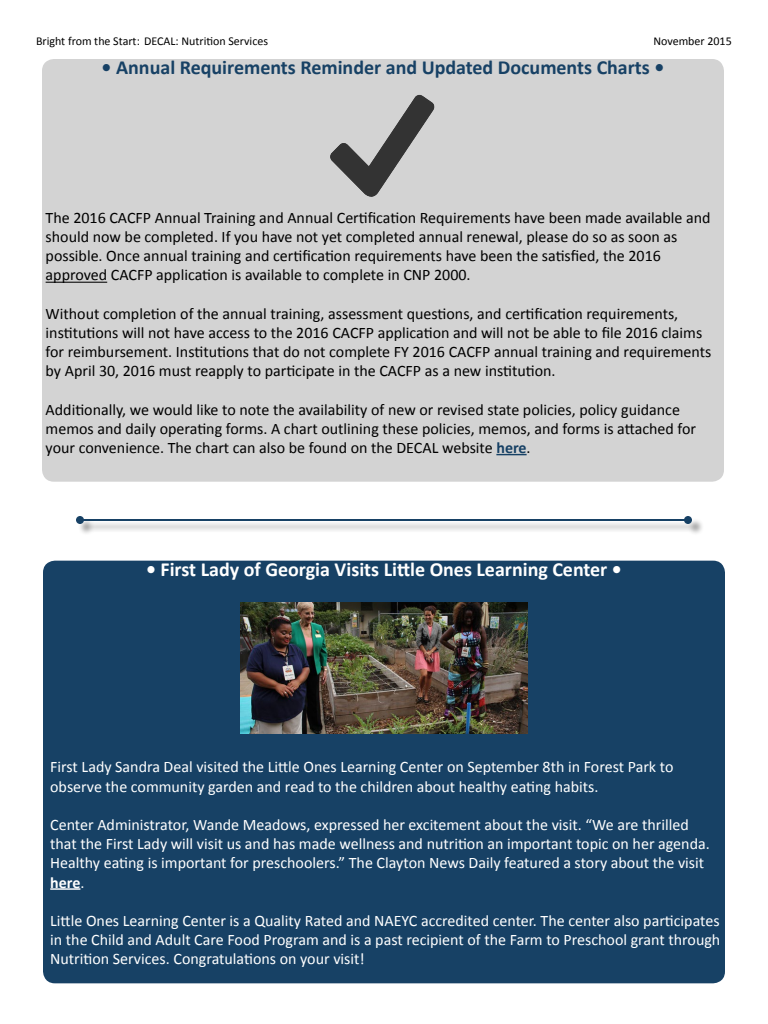
<style>
.page{position:relative;width:768px;height:1024px;background:#fff}
.page>*{position:absolute;margin:0;border:0;box-sizing:border-box;transform-origin:0 0}
.t1{font:700 20px "Calibri";color:#174165}
.t2{font:700 20px "Calibri";color:#fff}
.t3{font:16px/19.2px "Calibri";color:#000}
.t4{font:16px/19.2px "Calibri";color:#fff}
.t5{font:12px "Calibri";color:#000}
.s1{font-weight:700;color:#174165}
.s2{font-weight:700}
</style>
<div class="page">
<div style="left:43px;top:561px;width:682px;height:422px;background:#174165;border-radius:12px"></div>
<hr style="left:50px;top:888px;width:30px;height:2px;background:#fff">
<img style="left:240px;top:602px;width:288px;height:132px">
<div style="left:42px;top:59px;width:682px;height:423px;background:#d3d3d3;border-radius:12px"></div>
<hr style="left:46px;top:282px;width:61px;height:1px;background:#000">
<hr style="left:496px;top:454px;width:31px;height:1px;background:#174165">
<img style="left:330px;top:94px;width:105px;height:103px">
<div style="left:78px;top:518px;width:626px;height:18px;background:#000;opacity:.4"></div>
<hr style="left:80px;top:519px;width:608px;height:2px;background:#174165">
<div style="left:76px;top:516px;width:8px;height:8px;background:#174165;border-radius:50%"></div>
<div style="left:684px;top:516px;width:8px;height:8px;background:#174165;border-radius:50%"></div>
<p class="t5" style="left:36px;top:33px;width:234px">Bright from the Start: DECAL: Nutrition Services</p>
<p class="t5" style="left:653px;top:33px;width:80px">November 2015</p>
<p class="t1" style="left:102px;top:55px;width:564px">• Annual Requirements Reminder and Updated Documents Charts •</p>
<p class="t3" style="left:46px;top:208px;width:667px">The 2016 CACFP Annual Training and Annual Certification Requirements have been made available and should now be completed. If you have not yet completed annual renewal, please do so as soon as possible. Once annual training and certification requirements have been the satisfied, the 2016 approved CACFP application is available to complete in CNP 2000.</p>
<p class="t3" style="left:46px;top:304px;width:667px">Without completion of the annual training, assessment questions, and certification requirements, institutions will not have access to the 2016 CACFP application and will not be able to file 2016 claims for reimbursement. Institutions that do not complete FY 2016 CACFP annual training and requirements by April 30, 2016 must reapply to participate in the CACFP as a new institution.</p>
<p class="t3" style="left:46px;top:400px;width:652px">Additionally, we would like to note the availability of new or revised state policies, policy guidance memos and daily operating forms. A chart outlining these policies, memos, and forms is attached for your convenience. The chart can also be found on the DECAL website <span class="s1">here</span>.</p>
<p class="t2" style="left:146px;top:556px;width:477px">• First Lady of Georgia Visits Little Ones Learning Center •</p>
<p class="t4" style="left:50px;top:758px;width:625px">First Lady Sandra Deal visited the Little Ones Learning Center on September 8th in Forest Park to observe the community garden and read to the children about healthy eating habits.</p>
<p class="t4" style="left:50px;top:815px;width:661px">Center Administrator, Wande Meadows, expressed her excitement about the visit. “We are thrilled that the First Lady will visit us and has made wellness and nutrition an important topic on her agenda.<br>Healthy eating is important for preschoolers.” The Clayton News Daily featured a story about the visit <span class="s2">here</span>.</p>
<p class="t4" style="left:50px;top:911px;width:672px;text-align:justify">Little Ones Learning Center is a Quality Rated and NAEYC accredited center. The center also participates in the Child and Adult Care Food Program and is a past recipient of the Farm to Preschool grant through Nutrition Services. Congratulations on your visit!</p>
</div>
